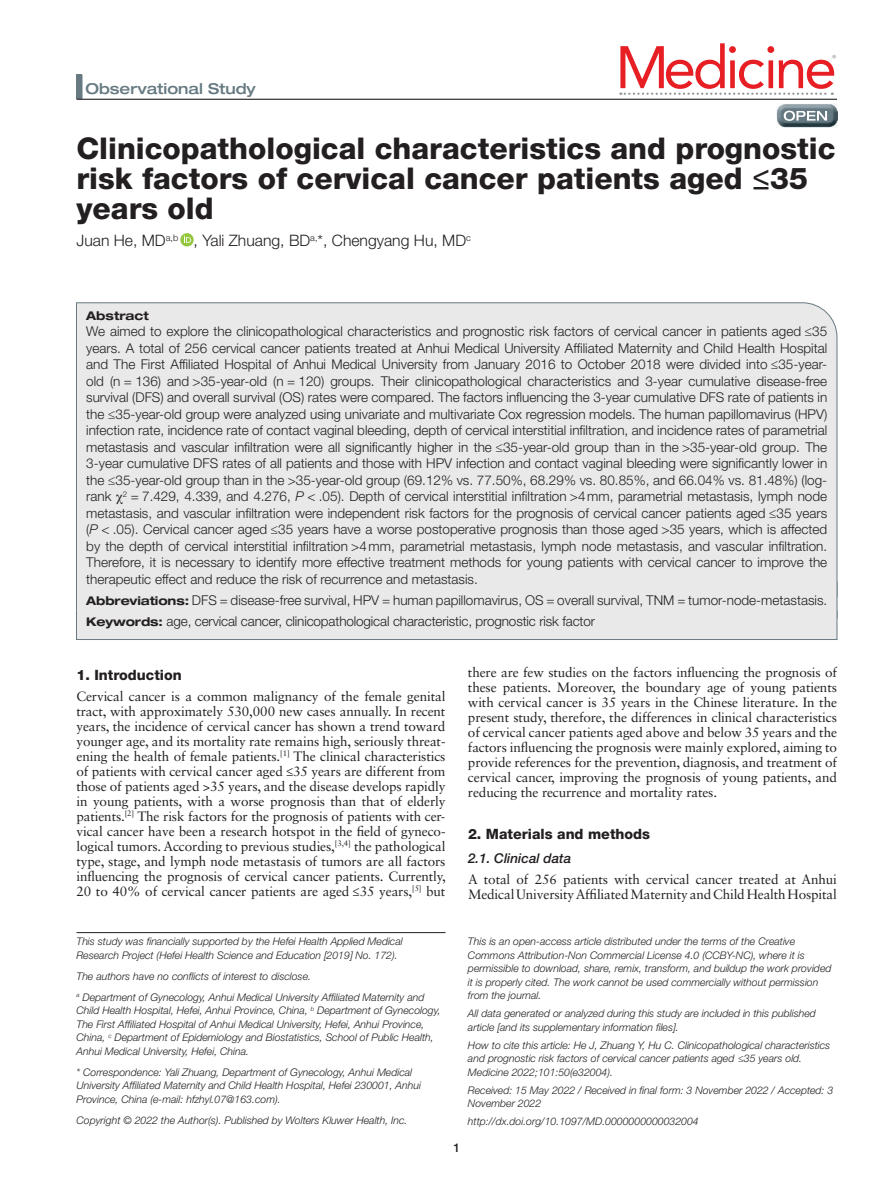
<style>
.page{position:relative;width:891px;height:1188px;background:#fff}
.page>*{position:absolute;margin:0;border:0;box-sizing:border-box;transform-origin:0 0}
.t1{font:59.4px "Avenir";letter-spacing:-.06em;color:#e71e24}
.t2{font:800 30px/30px "Helvetica Neue LT Std";color:#231f20}
.t3{font:300 15.75px "Helvetica Neue LT Std";color:#231f20}
.t4{font:500 expanded 15px "Helvetica Neue LT Std";color:#667981}
.t5{font:800 14.25px "Helvetica Neue LT Std";color:#231f20}
.t6{font:300 13.5px/16.5px "Helvetica Neue LT Std";color:#231f20;text-align:justify}
.t7{font:13.5px/15px "Sabon LT Std";letter-spacing:-.01em;color:#231f20;text-align:justify}
.t8{font:italic 500 13.5px "Helvetica Neue LT Std";color:#231f20}
.t9{font:700 expanded 12px "Helvetica Neue LT Std";color:#231f20}
.t10{font:500 12px "Helvetica Neue LT Std";color:#231f20}
.t11{font:italic 300 10.5px/13.5px "Helvetica Neue LT Std";color:#231f20}
.t12{font:500 10.35px "Akzidenz Grotesk BE";color:#909295}
.s1{font-family:"Gandhari Unicode";font-weight:400}
.s2{font-style:italic}
.s3{font-weight:700;font-stretch:expanded;font-size:12px}
</style>
<div class="page">
<div style="left:76px;top:74px;width:6px;height:25px;background:#677981"></div>
<hr style="left:76px;top:99px;width:761px;height:1px;background:#231f20">
<img style="left:776px;top:104px;width:61px;height:24px">
<svg style="left:784px;top:111px;width:43px;height:10px"></svg>
<svg style="left:620px;top:93px;width:213px;height:2px"></svg>
<div style="left:76px;top:302px;width:762px;height:296px;background:#e9e9e9"></div>
<div style="left:76px;top:582px;width:761px;height:37px;background:#e9e9e9"></div>
<div style="left:76px;top:610px;width:761px;height:30px;background:#e9e9e9"></div>
<div style="left:76px;top:610px;width:761px;height:30px;border:1px solid #677981"></div>
<svg style="left:180px;top:233px;width:14px;height:13px"></svg>
<svg style="left:184px;top:236px;width:7px;height:7px"></svg>
<hr style="left:76px;top:932px;width:370px;height:1px;background:#231f20">
<p class="t4" style="left:86px;top:80px;width:172px">Observational Study</p>
<h1 class="t1" style="left:615px;top:33px;width:223px">Medicine</h1>
<p class="t12" style="left:832px;top:52px;width:6px">®</p>
<h2 class="t2" style="left:76px;top:134px;width:761px">Clinicopathological characteristics and prognostic risk factors of cervical cancer patients aged ≤35 years old</h2>
<p class="t3" style="left:76px;top:231px;width:396px">Juan He, MD<sup>a,b</sup> , Yali Zhuang, BD<sup>a,</sup>*, Chengyang Hu, MD<sup>c</sup></p>
<p class="t9" style="left:86px;top:308px;width:64px">Abstract</p>
<p class="t6" style="left:86px;top:323px;width:743px">We aimed to explore the clinicopathological characteristics and prognostic risk factors of cervical cancer in patients aged ≤35 years. A total of 256 cervical cancer patients treated at Anhui Medical University Affiliated Maternity and Child Health Hospital and The First Affiliated Hospital of Anhui Medical University from January 2016 to October 2018 were divided into ≤35-year&shy;old (n = 136) and &gt;35-year-old (n = 120) groups. Their clinicopathological characteristics and 3-year cumulative disease-free survival (DFS) and overall survival (OS) rates were compared. The factors influencing the 3-year cumulative DFS rate of patients in the ≤35-year-old group were analyzed using univariate and multivariate Cox regression models. The human papillomavirus (HPV) infection rate, incidence rate of contact vaginal bleeding, depth of cervical interstitial infiltration, and incidence rates of parametrial metastasis and vascular infiltration were all significantly higher in the ≤35-year-old group than in the &gt;35-year-old group. The 3-year cumulative DFS rates of all patients and those with HPV infection and contact vaginal bleeding were significantly lower in the ≤35-year-old group than in the &gt;35-year-old group (69.12% vs. 77.50%, 68.29% vs. 80.85%, and 66.04% vs. 81.48%) (log&shy;rank <span class="s1">χ</span><sup>2</sup> = 7.429, 4.339, and 4.276, <span class="s2">P</span> &lt; .05). Depth of cervical interstitial infiltration &gt;4mm, parametrial metastasis, lymph node metastasis, and vascular infiltration were independent risk factors for the prognosis of cervical cancer patients aged ≤35 years (<span class="s2">P</span> &lt; .05). Cervical cancer aged ≤35 years have a worse postoperative prognosis than those aged &gt;35 years, which is affected by the depth of cervical interstitial infiltration &gt;4mm, parametrial metastasis, lymph node metastasis, and vascular infiltration.<br>Therefore, it is necessary to identify more effective treatment methods for young patients with cervical cancer to improve the therapeutic effect and reduce the risk of recurrence and metastasis.</p>
<p class="t6" style="left:86px;top:589px;width:743px;line-height:21px"><span class="s3">Abbreviations:</span> DFS = disease-free survival, HPV = human papillomavirus, OS = overall survival, TNM = tumor-node-metastasis.<br><span class="s3">Keywords:</span> age, cervical cancer, clinicopathological characteristic, prognostic risk factor</p>
<p class="t5" style="left:76px;top:666px;width:107px">1. Introduction</p>
<p class="t7" style="left:76px;top:689px;width:371px">Cervical cancer is a common malignancy of the female genital tract, with approximately 530,000 new cases annually. In recent years, the incidence of cervical cancer has shown a trend toward younger age, and its mortality rate remains high, seriously threat&shy;ening the health of female patients.<sup>[1]</sup> The clinical characteristics of patients with cervical cancer aged ≤35 years are different from those of patients aged &gt;35 years, and the disease develops rapidly in young patients, with a worse prognosis than that of elderly patients.<sup>[2]</sup> The risk factors for the prognosis of patients with cer&shy;vical cancer have been a research hotspot in the field of gyneco&shy;logical tumors. According to previous studies,<sup>[3,4]</sup> the pathological type, stage, and lymph node metastasis of tumors are all factors influencing the prognosis of cervical cancer patients. Currently, 20 to 40% of cervical cancer patients are aged ≤35 years,<sup>[5]</sup> but</p>
<p class="t7" style="left:468px;top:665px;width:371px">there are few studies on the factors influencing the prognosis of these patients. Moreover, the boundary age of young patients with cervical cancer is 35 years in the Chinese literature. In the present study, therefore, the differences in clinical characteristics of cervical cancer patients aged above and below 35 years and the factors influencing the prognosis were mainly explored, aiming to provide references for the prevention, diagnosis, and treatment of cervical cancer, improving the prognosis of young patients, and reducing the recurrence and mortality rates.</p>
<p class="t5" style="left:468px;top:825px;width:184px">2. Materials and methods</p>
<p class="t8" style="left:468px;top:850px;width:105px">2.1. Clinical data</p>
<p class="t7" style="left:468px;top:872px;width:371px">A total of 256 patients with cervical cancer treated at Anhui<br>Medical University Affiliated Maternity and Child Health Hospital</p>
<p class="t11" style="left:76px;top:934px;width:328px">This study was financially supported by the Hefei Health Applied Medical<br>Research Project (Hefei Health Science and Education [2019] No. 172).</p>
<p class="t11" style="left:76px;top:965px;width:350px;line-height:21px">The authors have no conflicts of interest to disclose.<br><sup>a</sup> Department of Gynecology, Anhui Medical University Affiliated Maternity and</p>
<p class="t11" style="left:76px;top:1003px;width:366px">Child Health Hospital, Hefei, Anhui Province, China, <sup>b</sup> Department of Gynecology, The First Affiliated Hospital of Anhui Medical University, Hefei, Anhui Province, China, <sup>c</sup> Department of Epidemiology and Biostatistics, School of Public Health, Anhui Medical University, Hefei, China.</p>
<p class="t11" style="left:76px;top:1065px;width:346px">* Correspondence: Yali Zhuang, Department of Gynecology, Anhui Medical<br>University Affiliated Maternity and Child Health Hospital, Hefei 230001, Anhui<br>Province, China (e-mail: hfzhyl.07@163.com).</p>
<p class="t11" style="left:76px;top:1113px;width:333px">Copyright © 2022 the Author(s). Published by Wolters Kluwer Health, Inc.</p>
<p class="t10" style="left:453px;top:1140px;width:8px">1</p>
<p class="t11" style="left:468px;top:934px;width:365px">This is an open-access article distributed under the terms of the Creative Commons Attribution-Non Commercial License 4.0 (CCBY-NC), where it is permissible to download, share, remix, transform, and buildup the work provided it is properly cited. The work cannot be used commercially without permission from the journal.</p>
<p class="t11" style="left:468px;top:1006px;width:349px">All data generated or analyzed during this study are included in this published article [and its supplementary information files].</p>
<p class="t11" style="left:468px;top:1038px;width:364px">How to cite this article: He J, Zhuang Y, Hu C. Clinicopathological characteristics and prognostic risk factors of cervical cancer patients aged ≤35 years old.<br>Medicine 2022;101:50(e32004).</p>
<p class="t11" style="left:468px;top:1083px;width:367px">Received: 15 May 2022 / Received in final form: 3 November 2022 / Accepted: 3<br>November 2022</p>
<p class="t11" style="left:468px;top:1114px;width:232px">http://dx.doi.org/10.1097/MD.0000000000032004</p>
</div>
